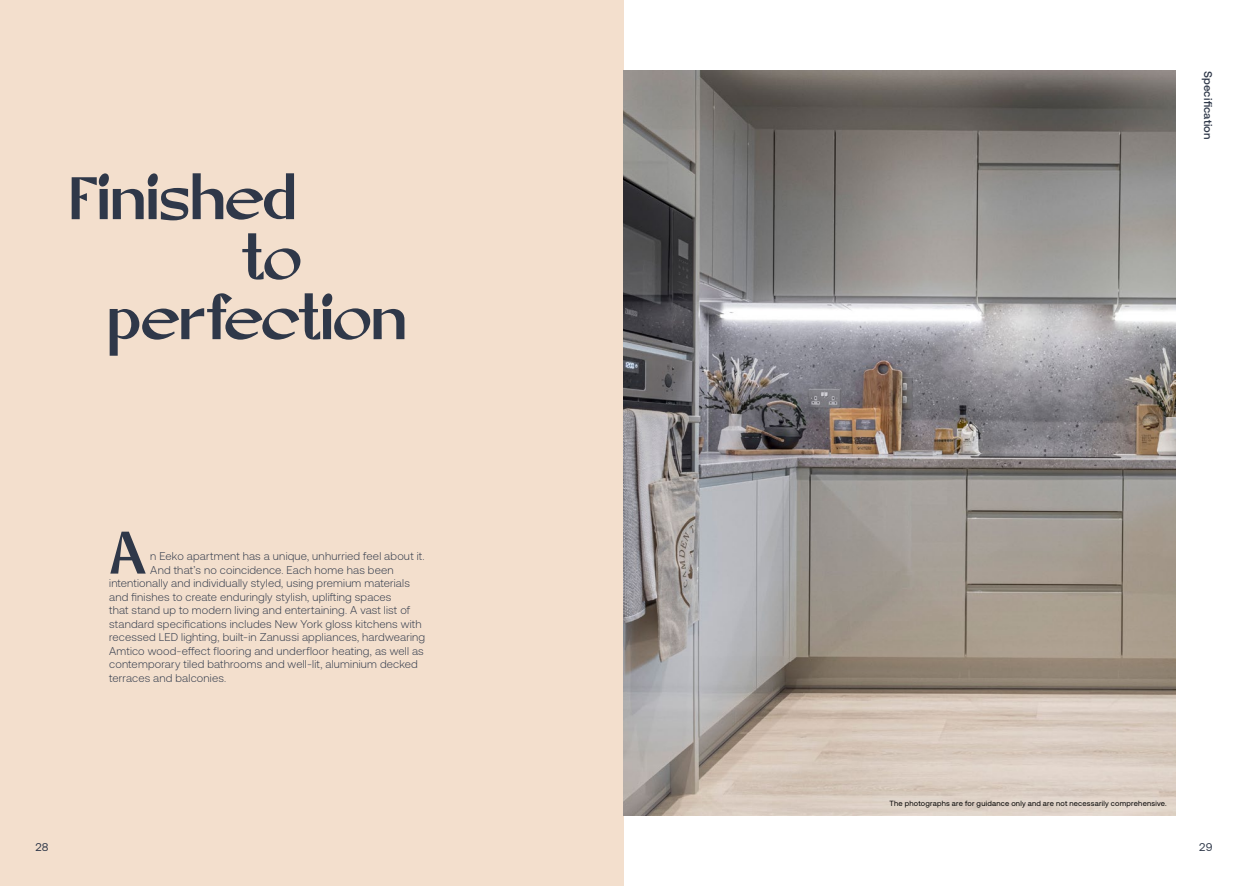
<style>
.page{position:relative;width:1248px;height:886px;background:#fff}
.page>*{position:absolute;margin:0;border:0;box-sizing:border-box;transform-origin:0 0}
.t1{font:60px "EEKO Light";letter-spacing:.005em;color:#2f3849}
.t2{font:300 11.25px "Aeonik";letter-spacing:.02em;color:#2f3849}
.t3{font:500 11.25px "Aeonik";letter-spacing:.015em;color:#2f3849}
.t4{font:11.25px "Aeonik";color:#2f3849}
.t5{font:7.5px "Aeonik";letter-spacing:.03em;color:#000}
</style>
<div class="page">
<div style="left:0;top:0;width:623px;height:886px;background:#f3dfcd"></div>
<img style="left:623px;top:71px;width:552px;height:744px">
<h1 class="t1" style="left:69px;top:173px;width:229px">Finished</h1>
<h1 class="t1" style="left:242px;top:233px;width:60px">to</h1>
<h1 class="t1" style="left:107px;top:293px;width:300px">perfection</h1>
<h1 class="t1" style="left:110px;top:528px;width:36px">A</h1>
<p class="t2" style="left:150px;top:550px;width:276px">n Eeko apartment has a unique, unhurried feel about it.</p>
<p class="t2" style="left:150px;top:564px;width:245px">And that’s no coincidence. Each home has been</p>
<p class="t2" style="left:109px;top:577px;width:302px">intentionally and individually styled, using premium materials</p>
<p class="t2" style="left:109px;top:591px;width:284px">and finishes to create enduringly stylish, uplifting spaces</p>
<p class="t2" style="left:109px;top:604px;width:302px">that stand up to modern living and entertaining. A vast list of</p>
<p class="t2" style="left:109px;top:618px;width:314px">standard specifications includes New York gloss kitchens with</p>
<p class="t2" style="left:109px;top:631px;width:317px">recessed LED lighting, built-in Zanussi appliances, hardwearing</p>
<p class="t2" style="left:109px;top:645px;width:316px">Amtico wood-effect flooring and underfloor heating, as well as</p>
<p class="t2" style="left:109px;top:658px;width:310px">contemporary tiled bathrooms and well-lit, aluminium decked</p>
<p class="t2" style="left:109px;top:672px;width:118px">terraces and balconies.</p>
<p class="t3" style="left:1214px;top:71px;width:70px;rotate:90deg">Specification</p>
<p class="t5" style="left:889px;top:799px;width:279px">The photographs are for guidance only and are not necessarily comprehensive.</p>
<p class="t4" style="left:35px;top:840px;width:15px">28</p>
<p class="t4" style="left:1199px;top:840px;width:15px">29</p>
</div>
